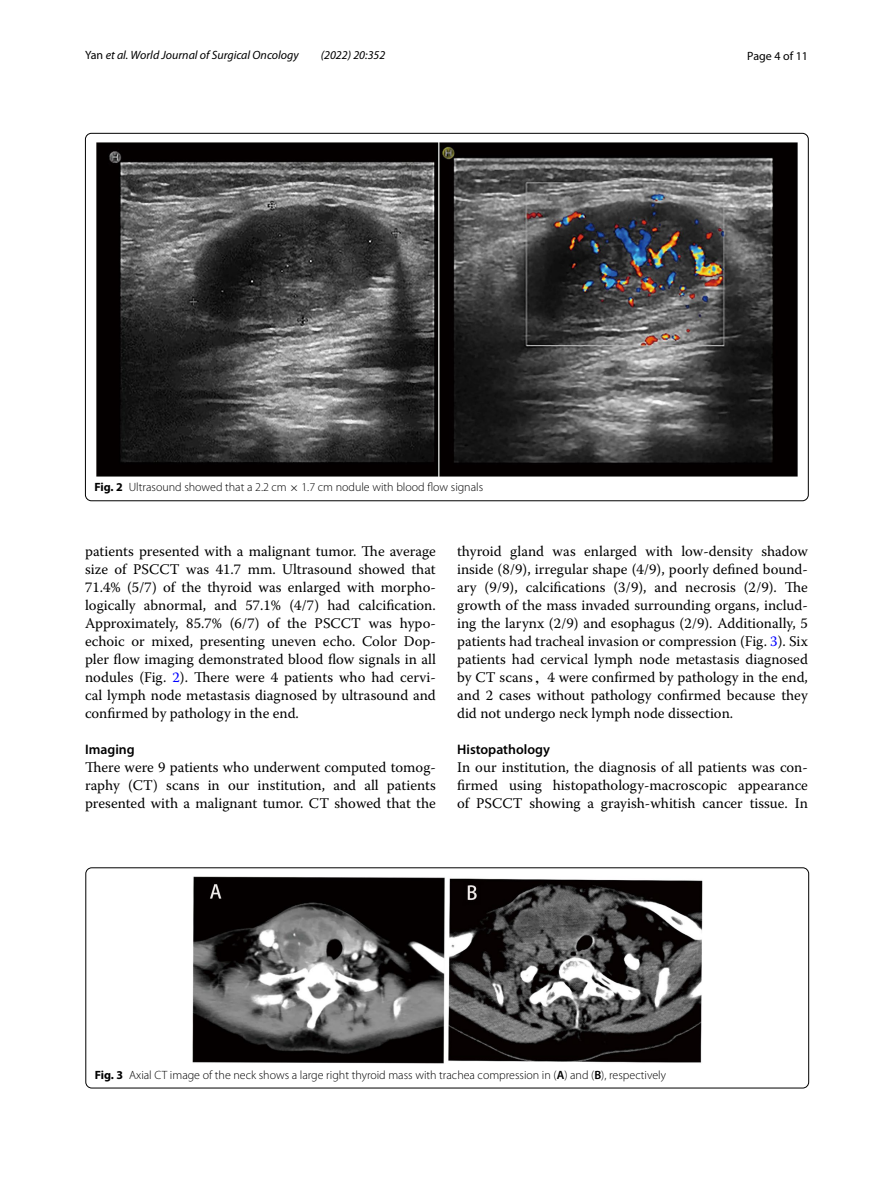
<style>
.page{position:relative;width:893px;height:1187px;background:#fff}
.page>*{position:absolute;margin:0;border:0;box-sizing:border-box;transform-origin:0 0}
.t1{font:14.7px/18px "Warnock Pro";color:#000;text-align:justify}
.t2{font:600 13.8px "Myriad Pro";color:#000}
.t3{font:300 12px "Myriad Pro";color:#000}
.t4{font:italic 12px "Myriad Pro";color:#000}
.t5{font:12px "Myriad Pro";color:#000}
.s1{font-style:normal}
.s2{font-weight:700}
.s3{font-family:"MTSY";font-weight:400}
.s4{color:#00f}
.s5{font-family:"Code 2000"}
.s6{font-weight:600}
</style>
<div class="page">
<img style="left:97px;top:142px;width:700px;height:334px">
<img style="left:192px;top:876px;width:510px;height:187px">
<div style="left:86px;top:867px;width:723px;height:221px;border:1px solid #000;border-radius:6px"></div>
<p class="t4" style="left:85px;top:48px;width:215px"><span class="s1">Yan</span> et al. World Journal of Surgical Oncology</p>
<p class="t4" style="left:321px;top:48px;width:66px">(2022) 20:352</p>
<p class="t5" style="left:747px;top:48px;width:62px">Page 4 of 11</p>
<p class="t3" style="left:94px;top:480px;width:390px"><span class="s2">Fig. 2</span> Ultrasound showed that a 2.2 cm <span class="s3">×</span> 1.7 cm nodule with blood flow signals</p>
<p class="t1" style="left:85px;top:541px;width:352px">patients presented with a malignant tumor. The average size of PSCCT was 41.7 mm. Ultrasound showed that 71.4% (5/7) of the thyroid was enlarged with morpho&shy;logically abnormal, and 57.1% (4/7) had calcification.<br>Approximately, 85.7% (6/7) of the PSCCT was hypo&shy;echoic or mixed, presenting uneven echo. Color Dop&shy;pler flow imaging demonstrated blood flow signals in all nodules (Fig. <span class="s4">2</span>). There were 4 patients who had cervi&shy;cal lymph node metastasis diagnosed by ultrasound and confirmed by pathology in the end.</p>
<p class="t2" style="left:85px;top:740px;width:51px">Imaging</p>
<p class="t1" style="left:85px;top:757px;width:352px">There were 9 patients who underwent computed tomog&shy;raphy (CT) scans in our institution, and all patients presented with a malignant tumor. CT showed that the</p>
<p class="t1" style="left:457px;top:541px;width:352px">thyroid gland was enlarged with low-density shadow inside (8/9), irregular shape (4/9), poorly defined bound&shy;ary (9/9), calcifications (3/9), and necrosis (2/9). The growth of the mass invaded surrounding organs, includ&shy;ing the larynx (2/9) and esophagus (2/9). Additionally, 5 patients had tracheal invasion or compression (Fig. <span class="s4">3</span>). Six patients had cervical lymph node metastasis diagnosed by CT scans<span class="s5">，</span>4 were confirmed by pathology in the end, and 2 cases without pathology confirmed because they did not undergo neck lymph node dissection.</p>
<p class="t2" style="left:457px;top:740px;width:94px">Histopathology</p>
<p class="t1" style="left:457px;top:757px;width:352px">In our institution, the diagnosis of all patients was con&shy;firmed using histopathology-macroscopic appearance of PSCCT showing a grayish-whitish cancer tissue. In</p>
<p class="t3" style="left:95px;top:1067px;width:573px"><span class="s2">Fig. 3</span> Axial CT image of the neck shows a large right thyroid mass with trachea compression in (<span class="s6">A</span>) and (<span class="s6">B</span>), respectively</p>
</div>
